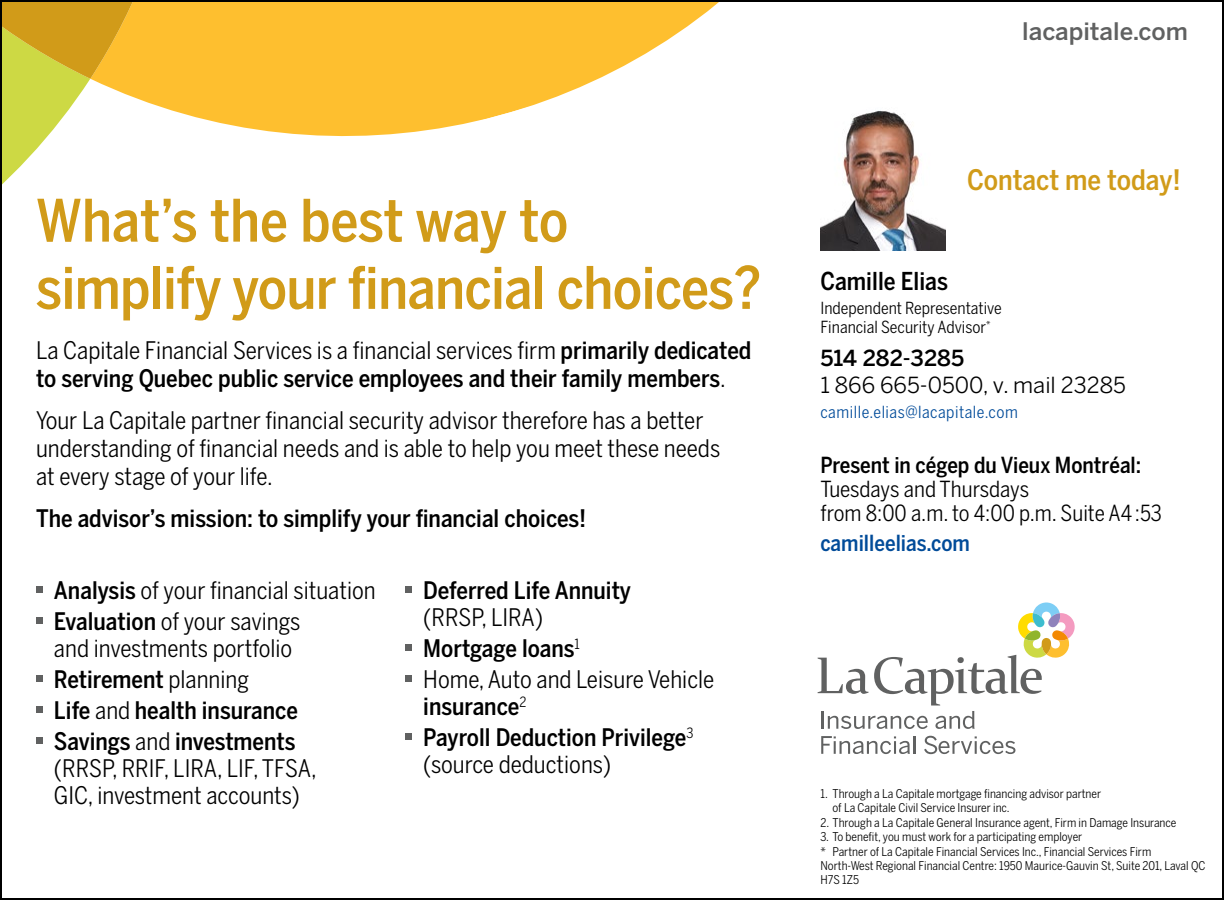
<style>
.page{position:relative;width:1224px;height:900px;background:#fff}
.page>*{position:absolute;margin:0;border:0;box-sizing:border-box;transform-origin:0 0}
.t1{font:500 58px/67.2px "Benton Sans Cond";letter-spacing:-.01em;color:#d19b19}
.t2{font:500 28px "Benton Sans Cond";color:#d19b19}
.t3{font:500 24.4px "Benton Sans Cond";color:#000}
.t4{font:24px/31px "Benton Sans Cond";color:#000}
.t5{font:500 24px/31px "Benton Sans Cond";color:#000}
.t6{font:500 24px "Benton Sans";color:#606161}
.t7{font:22px/24px "Benton Sans Cond";color:#000}
.t8{font:500 22px "Benton Sans Cond";color:#000}
.t9{font:22px "Benton Sans";color:#000}
.t10{font:500 22px "Benton Sans Cond";color:#004b99}
.t11{font:500 22px "Benton Sans";color:#000}
.t12{font:16.6px/19.6px "Benton Sans Cond";color:#000}
.t13{font:16.6px "Benton Sans Cond";letter-spacing:.03em;color:#004b99}
.t14{font:12px/14.4px "Benton Sans Cond";color:#000}
.s1{font-weight:400}
.s2{font-weight:500}
</style>
<div class="page">
<svg style="left:206px;top:3px;width:512px;height:134px;fill:#febf2f"></svg>
<svg style="left:3px;top:3px;width:203px;height:181px"></svg>
<svg style="left:821px;top:736px;width:94px;height:18px"></svg>
<svg style="left:924px;top:736px;width:91px;height:18px"></svg>
<svg style="left:818px;top:603px;width:257px;height:126px"></svg>
<div style="left:36px;top:586px;width:7px;height:7px;background:#606161"></div>
<div style="left:36px;top:617px;width:7px;height:7px;background:#606161"></div>
<div style="left:36px;top:675px;width:7px;height:7px;background:#606161"></div>
<div style="left:36px;top:706px;width:7px;height:7px;background:#606161"></div>
<div style="left:36px;top:737px;width:7px;height:7px;background:#606161"></div>
<div style="left:405px;top:586px;width:7px;height:7px;background:#606161"></div>
<div style="left:405px;top:644px;width:7px;height:7px;background:#606161"></div>
<div style="left:405px;top:675px;width:7px;height:7px;background:#606161"></div>
<div style="left:405px;top:733px;width:7px;height:7px;background:#606161"></div>
<img style="left:821px;top:110px;width:125px;height:141px">
<h1 class="t1" style="left:36px;top:192px;width:727px">What’s the best way to simplify your financial choices?</h1>
<h3 class="t5" style="left:36px;top:338px;width:717px;line-height:28px"><span class="s1">La Capitale Financial Services is a financial services firm</span> primarily dedicated to serving Quebec public service employees and their family members<span class="s1">.</span></h3>
<h3 class="t4" style="left:36px;top:408px;width:686px;line-height:28px">Your La Capitale partner financial security advisor therefore has a better understanding of financial needs and is able to help you meet these needs at every stage of your life.</h3>
<h3 class="t5" style="left:36px;top:505px;width:552px">The advisor’s mission: to simplify your financial choices!</h3>
<h3 class="t4" style="left:54px;top:577px;width:323px"><span class="s2">Analysis</span> of your financial situation<br><span class="s2">Evaluation</span> of your savings</h3>
<h3 class="t5" style="left:54px;top:635px;width:245px"><span class="s1">and investments portfolio<br></span>Retirement <span class="s1">planning<br></span>Life <span class="s1">and</span> health insurance<br>Savings <span class="s1">and</span> investments</h3>
<h3 class="t4" style="left:54px;top:757px;width:264px;line-height:27px">(RRSP, RRIF, LIRA, LIF, TFSA,<br>GIC, investment accounts)</h3>
<h3 class="t5" style="left:423px;top:577px;width:209px">Deferred Life Annuity</h3>
<h3 class="t4" style="left:423px;top:604px;width:293px">(RRSP, LIRA)<br><span class="s2">Mortgage loans</span><sup>1<br></sup>Home, Auto and Leisure Vehicle</h3>
<h3 class="t5" style="left:423px;top:693px;width:272px">insurance<sup>2<br></sup>Payroll Deduction Privilege<sup>3</sup></h3>
<h3 class="t4" style="left:423px;top:751px;width:189px">(source deductions)</h3>
<h3 class="t6" style="left:1022px;top:22px;width:167px">lacapitale.com</h3>
<h2 class="t2" style="left:967px;top:168px;width:216px">Contact me today!</h2>
<h3 class="t3" style="left:820px;top:272px;width:129px">Camille Elias</h3>
<h3 class="t12" style="left:820px;top:299px;width:183px">Independent Representative<br>Financial Security Advisor<sup>*</sup></h3>
<h3 class="t11" style="left:820px;top:350px;width:145px">514 282-3285</h3>
<h3 class="t9" style="left:820px;top:376px;width:307px">1 866 665-0500, v. mail 23285</h3>
<h3 class="t13" style="left:820px;top:405px;width:199px">camille.elias@lacapitale.com</h3>
<h3 class="t8" style="left:820px;top:456px;width:322px">Present in cégep du Vieux Montréal:</h3>
<h3 class="t7" style="left:820px;top:479px;width:343px">Tuesdays and Thursdays<br>from 8:00 a.m. to 4:00 p.m. Suite A4 :53</h3>
<h3 class="t10" style="left:820px;top:534px;width:151px">camilleelias.com</h3>
<p class="t14" style="left:833px;top:788px;width:270px;text-indent:-12px">1. Through a La Capitale mortgage financing advisor partner of La Capitale Civil Service Insurer inc.</p>
<p class="t14" style="left:821px;top:816px;width:357px">2. Through a La Capitale General Insurance agent, Firm in Damage Insurance</p>
<p class="t14" style="left:821px;top:831px;width:386px">3. To benefit, you must work for a participating employer<br>* Partner of La Capitale Financial Services Inc., Financial Services Firm North-West Regional Financial Centre: 1950 Maurice-Gauvin St, Suite 201, Laval QC H7S 1Z5</p>
</div>
